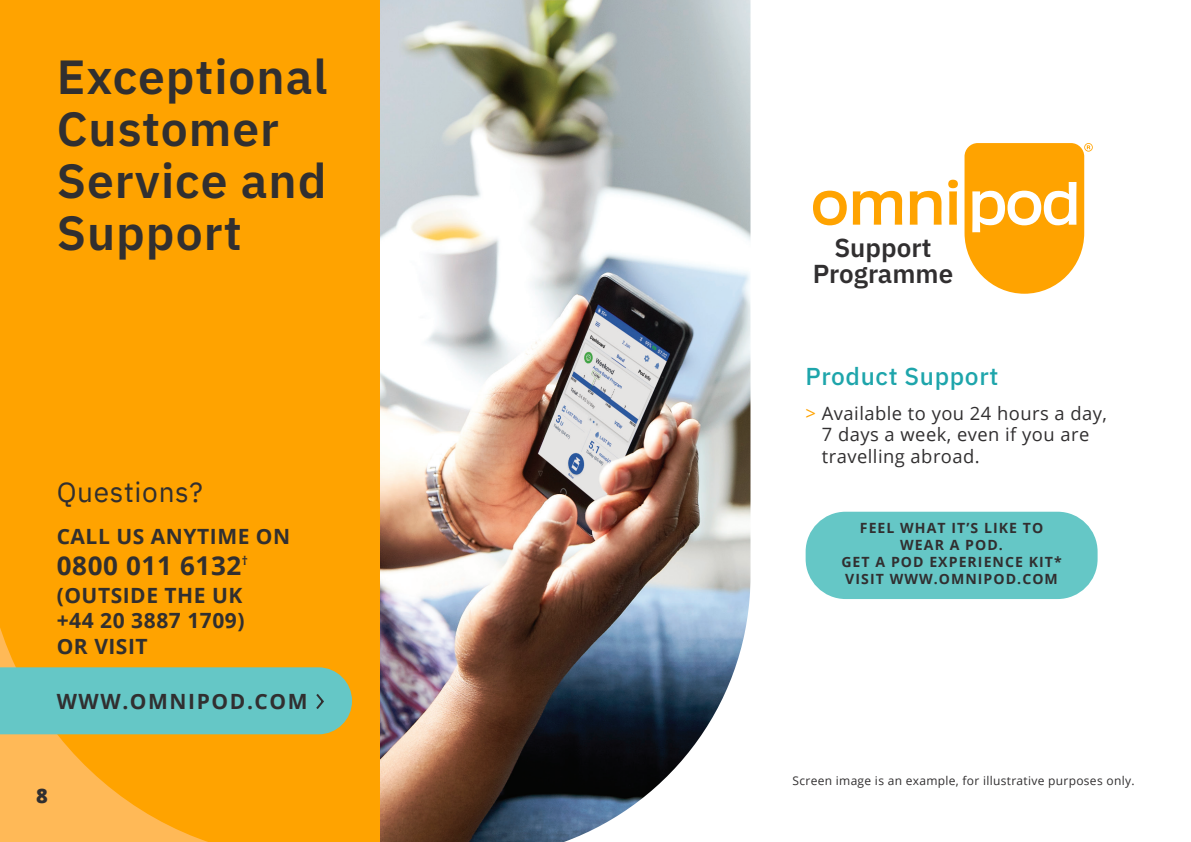
<style>
.page{position:relative;width:1191px;height:842px;background:#fff}
.page>*{position:absolute;margin:0;border:0;box-sizing:border-box;transform-origin:0 0}
.t1{font:600 48px/52px "IBM Plex Sans";letter-spacing:.02em;color:#312f30}
.Subhead{font:28px "IBM Plex Sans";letter-spacing:.025em;color:#312f30}
.t2{font:600 26px/26px "IBM Plex Sans";color:#312f30;text-align:center}
.Subhead-2{font:700 26px "Open Sans";letter-spacing:.025em;color:#312f30}
.Subhead-3{font:500 24.4px "IBM Plex Sans";letter-spacing:.025em;color:#1ea5ab}
.Subhead-4{font:700 21px/25.8px "Open Sans";letter-spacing:.025em;color:#312f30;text-align:justify}
.Subhead-5{font:700 21px "Open Sans";letter-spacing:.075em;color:#312f30}
.Text_9_11_Gray_Inden{font:800 20px "Open Sans";color:#312f30}
.Subhead-6{font:18.4px/21.4px "Open Sans";letter-spacing:.025em;color:#312f30}
.Syneos_Default_Style{font:700 14px/16.8px "Open Sans";letter-spacing:.075em;color:#312f30;text-align:center}
.Subhead-7{font:12px "Open Sans";letter-spacing:.025em;color:#312f30}
.s1{color:#ffa300}
</style>
<div class="page">
<img style="left:380px;top:0;width:370px;height:842px">
<div style="left:0;top:0;width:380px;height:842px;background:#ffa300"></div>
<div style="left:805px;top:512px;width:292px;height:87px;background:#65c7c6;border-radius:40px"></div>
<svg style="left:813px;top:143px;width:279px;height:151px"></svg>
<svg style="left:972px;top:182px;width:104px;height:50px"></svg>
<div style="left:0;top:667px;width:352px;height:67px;background:#65c7c6"></div>
<p class="t1" style="left:57px;top:47px;width:272px">Exceptional<br>Customer<br>Service and<br>Support</p>
<p class="Subhead" style="left:57px;top:470px;width:148px">Questions?</p>
<p class="Subhead-4" style="left:57px;top:523px;width:235px">CALL US ANYTIME ON</p>
<p class="Subhead-2" style="left:57px;top:547px;width:193px">0800 011 6132<sup>†</sup></p>
<p class="Subhead-4" style="left:57px;top:582px;width:189px">(OUTSIDE THE UK +44 20 3887 1709)<br>OR VISIT</p>
<p class="Subhead-5" style="left:57px;top:687px;width:252px">WWW.OMNIPOD.COM</p>
<p class="Text_9_11_Gray_Inden" style="left:36px;top:781px;width:13px">8</p>
<p class="t2" style="left:812px;top:233px;width:142px">Support<br>Programme</p>
<p class="Subhead-3" style="left:805px;top:357px;width:194px">Product Support</p>
<p class="Subhead-6" style="left:822px;top:402px;width:287px;text-indent:-16px"><span class="s1">&gt;</span> Available to you 24 hours a day,<br>7 days a week, even if you are travelling abroad.</p>
<p class="Syneos_Default_Style" style="left:841px;top:520px;width:222px">FEEL WHAT IT’S LIKE TO<br>WEAR A POD.<br>GET A POD EXPERIENCE KIT*<br>VISIT WWW.OMNIPOD.COM</p>
<p class="Subhead-7" style="left:792px;top:772px;width:343px">Screen image is an example, for illustrative purposes only.</p>
</div>
